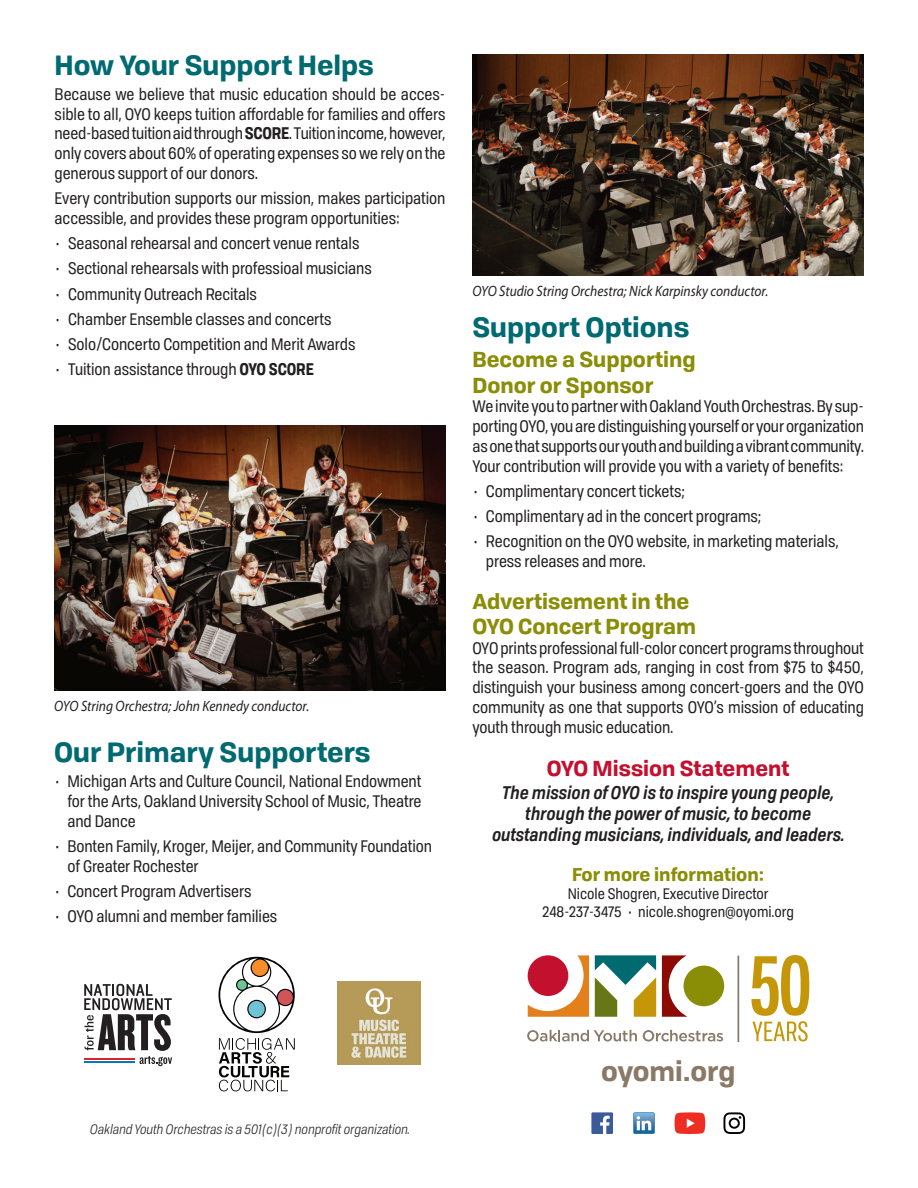
<style>
.page{position:relative;width:918px;height:1188px;background:#fff}
.page>*{position:absolute;margin:0;border:0;box-sizing:border-box;transform-origin:0 0}
.t1{font:700 27px "Tofino";color:#006a71}
.t2{font:700 27px "Tofino";letter-spacing:-.005em;color:#8a7966}
.t3{font:700 21px/25.2px "Tofino";color:#8a8d06}
.t4{font:700 21px "Tofino";color:#c3102f}
.t5{font:italic 600 18px/21px "Tofino Narrow";letter-spacing:-.005em;color:#231f20;text-align:center}
.t6{font:700 18px "Tofino";color:#8a8d06}
.t7{font:16.5px/19.8px "Tofino Narrow";letter-spacing:-.005em;color:#231f20;text-align:justify}
.t8{font:italic 15px "Myriad Pro";color:#231f20;scale:.9 1}
.t9{font:15px/18px "Tofino Narrow";color:#231f20;text-align:center}
.t10{font:italic 13.5px "Tofino Narrow";letter-spacing:-.005em;color:#231f20}
.s1{font-weight:700}
</style>
<div class="page">
<svg style="left:723px;top:1112px;width:22px;height:22px"></svg>
<svg style="left:675px;top:1112px;width:30px;height:22px"></svg>
<div style="left:591px;top:1112px;width:22px;height:22px;background:#3b5a9a"></div>
<svg style="left:600px;top:1116px;width:10px;height:18px"></svg>
<svg style="left:633px;top:1112px;width:22px;height:22px"></svg>
<svg style="left:751px;top:955px;width:58px;height:86px"></svg>
<svg style="left:595px;top:955px;width:61px;height:62px"></svg>
<div style="left:684px;top:966px;width:40px;height:40px;background:#8a8d06;border-radius:50%"></div>
<svg style="left:528px;top:955px;width:61px;height:62px"></svg>
<svg style="left:662px;top:955px;width:25px;height:62px"></svg>
<svg style="left:527px;top:1030px;width:110px;height:11px"></svg>
<svg style="left:643px;top:1030px;width:80px;height:11px"></svg>
<hr style="left:738px;top:956px;width:1px;height:86px;background:#8a7966">
<img style="left:472px;top:54px;width:392px;height:222px">
<img style="left:55px;top:426px;width:391px;height:265px">
<img style="left:338px;top:982px;width:82px;height:82px">
<svg style="left:84px;top:984px;width:88px;height:82px"></svg>
<svg style="left:219px;top:957px;width:76px;height:134px"></svg>
<h1 class="t1" style="left:55px;top:43px;width:321px">How Your Support Helps</h1>
<p class="t7" style="left:55px;top:83px;width:392px">Because we believe that music education should be acces&shy;sible to all, OYO keeps tuition affordable for families and offers need-based tuition aid through <span class="s1">SCORE</span>. Tuition income, however, only covers about 60% of operating expenses so we rely on the generous support of our donors.</p>
<p class="t7" style="left:55px;top:187px;width:392px">Every contribution supports our mission, makes participation accessible, and provides these program opportunities:</p>
<p class="t7" style="left:55px;top:232px;width:306px">• Seasonal rehearsal and concert venue rentals</p>
<p class="t7" style="left:55px;top:257px;width:319px">• Sectional rehearsals with professioal musicians</p>
<p class="t7" style="left:55px;top:283px;width:204px">• Community Outreach Recitals</p>
<p class="t7" style="left:55px;top:308px;width:278px">• Chamber Ensemble classes and concerts</p>
<p class="t7" style="left:55px;top:333px;width:302px">• Solo/Concerto Competition and Merit Awards</p>
<p class="t7" style="left:55px;top:358px;width:261px">• Tuition assistance through <span class="s1">OYO SCORE</span></p>
<p class="t8" style="left:54px;top:696px;width:285px">OYO String Orchestra; John Kennedy conductor.</p>
<h1 class="t1" style="left:54px;top:730px;width:318px">Our Primary Supporters</h1>
<p class="t7" style="left:67px;top:770px;width:356px;text-indent:-13px">• Michigan Arts and Culture Council, National Endowment for the Arts, Oakland University School of Music, Theatre and Dance</p>
<p class="t7" style="left:67px;top:835px;width:366px;text-indent:-13px">• Bonten Family, Kroger, Meijer, and Community Foundation of Greater Rochester</p>
<p class="t7" style="left:54px;top:880px;width:199px">• Concert Program Advertisers</p>
<p class="t7" style="left:54px;top:905px;width:225px">• OYO alumni and member families</p>
<p class="t8" style="left:472px;top:282px;width:330px">OYO Studio String Orchestra; Nick Karpinsky conductor.</p>
<h1 class="t1" style="left:472px;top:305px;width:218px">Support Options</h1>
<p class="t3" style="left:472px;top:346px;width:225px">Become a Supporting<br>Donor or Sponsor</p>
<p class="t7" style="left:472px;top:396px;width:393px">We invite you to partner with Oakland Youth Orchestras. By sup&shy;porting OYO, you are distinguishing yourself or your organization as one that supports our youth and building a vibrant community.<br>Your contribution will provide you with a variety of benefits:</p>
<p class="t7" style="left:472px;top:480px;width:214px">• Complimentary concert tickets;</p>
<p class="t7" style="left:472px;top:505px;width:291px">• Complimentary ad in the concert programs;</p>
<p class="t7" style="left:486px;top:531px;width:354px;text-indent:-13px">• Recognition on the OYO website, in marketing materials, press releases and more.</p>
<p class="t3" style="left:472px;top:587px;width:225px">Advertisement in the<br>OYO Concert Program</p>
<p class="t7" style="left:472px;top:637px;width:393px">OYO prints professional full-color concert programs throughout the season. Program ads, ranging in cost from $75 to $450, distinguish your business among concert-goers and the OYO community as one that supports OYO’s mission of educating youth through music education.</p>
<p class="t4" style="left:547px;top:751px;width:244px">OYO Mission Statement</p>
<p class="t5" style="left:492px;top:781px;width:354px">The mission of OYO is to inspire young people, through the power of music, to become outstanding musicians, individuals, and leaders.</p>
<p class="t6" style="left:572px;top:859px;width:194px">For more information:</p>
<p class="t9" style="left:543px;top:883px;width:253px">Nicole Shogren, Executive Director<br>248-237-3475 • nicole.shogren@oyomi.org</p>
<p class="t10" style="left:90px;top:1120px;width:321px">Oakland Youth Orchestras is a 501(c)(3) nonprofit organization.</p>
<h1 class="t2" style="left:601px;top:1049px;width:136px">oyomi.org</h1>
</div>
